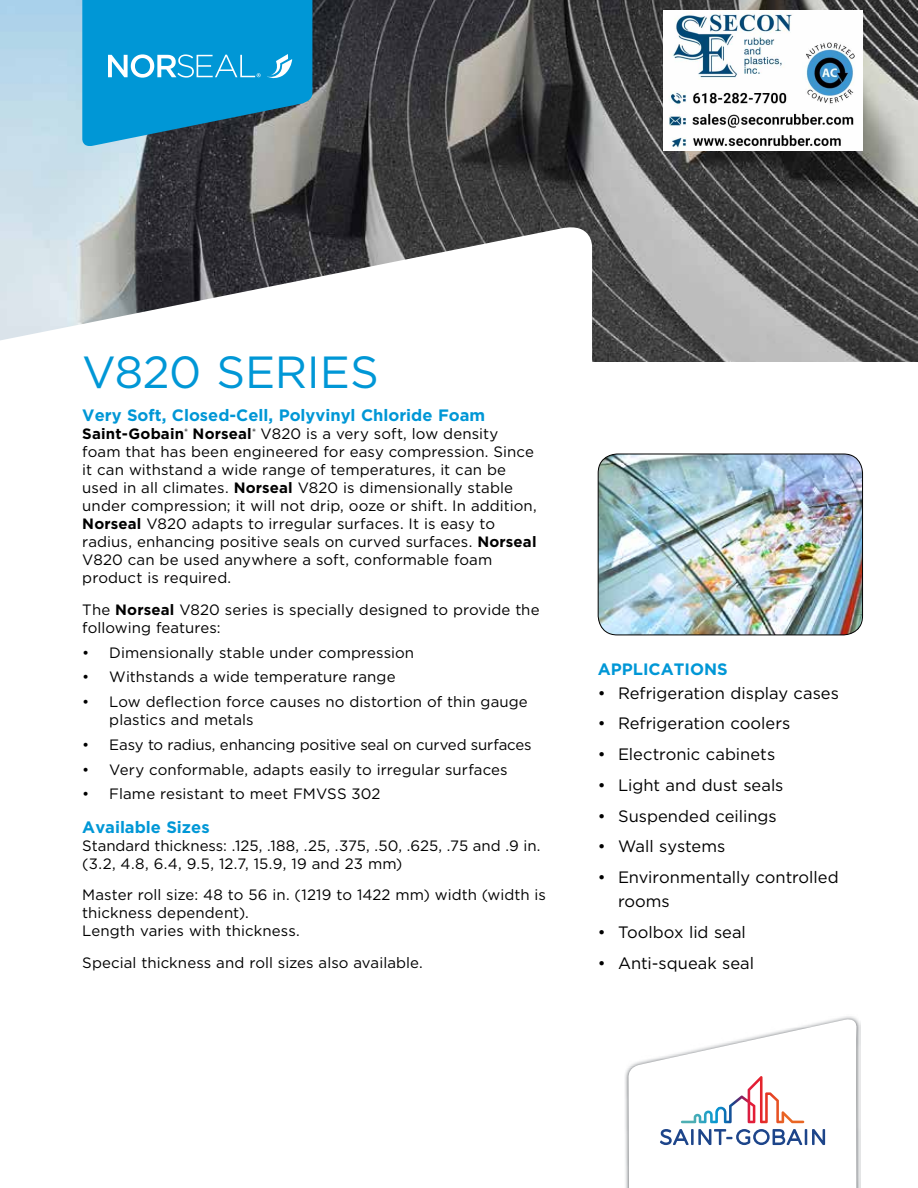
<style>
.page{position:relative;width:918px;height:1188px;background:#fff}
.page>*{position:absolute;margin:0;border:0;box-sizing:border-box;transform-origin:0 0}
.t1{font:45px "Gotham";letter-spacing:-.005em;color:#0097d6}
.t2{font:16.5px/24px "Gotham";color:#000}
.t3{font:700 16.5px "Gotham";color:#0097d6}
.t4{font:15px/18px "Gotham";letter-spacing:.005em;color:#000}
.t5{font:15px "Gotham";letter-spacing:-.015em;color:#000}
.s1{font-weight:700}
</style>
<div class="page">
<img style="left:625px;top:1019px;width:236px;height:169px">
<svg style="left:628px;top:1016px;width:229px;height:172px"></svg>
<img style="left:0;top:0;width:918px;height:362px">
<img style="left:598px;top:454px;width:265px;height:181px">
<div style="left:598px;top:454px;width:265px;height:181px;border:1px solid #000;border-radius:19px"></div>
<svg style="left:0;top:222px;width:592px;height:140px"></svg>
<svg style="left:82px;top:0;width:230px;height:148px;background:#1a94c6"></svg>
<img style="left:664px;top:11px;width:198px;height:140px">
<h1 class="t1" style="left:82px;top:343px;width:298px">V820 SERIES</h1>
<p class="t3" style="left:82px;top:405px;width:404px">Very Soft, Closed-Cell, Polyvinyl Chloride Foam</p>
<p class="t4" style="left:82px;top:425px;width:456px"><span class="s1">Saint-Gobain</span><sup>®</sup> <span class="s1">Norseal</span><sup>®</sup> V820 is a very soft, low density foam that has been engineered for easy compression. Since it can withstand a wide range of temperatures, it can be used in all climates. <span class="s1">Norseal</span> V820 is dimensionally stable under compression; it will not drip, ooze or shift. In addition, <span class="s1">Norseal</span> V820 adapts to irregular surfaces. It is easy to radius, enhancing positive seals on curved surfaces. <span class="s1">Norseal </span>V820 can be used anywhere a soft, conformable foam product is required.</p>
<p class="t4" style="left:82px;top:600px;width:459px">The <span class="s1">Norseal</span> V820 series is specially designed to provide the following features:</p>
<p class="t4" style="left:82px;top:643px;width:333px">• Dimensionally stable under compression</p>
<p class="t4" style="left:82px;top:668px;width:315px">• Withstands a wide temperature range</p>
<p class="t4" style="left:109px;top:693px;width:420px;text-indent:-27px">• Low deflection force causes no distortion of thin gauge plastics and metals</p>
<p class="t5" style="left:82px;top:735px;width:451px">• Easy to radius, enhancing positive seal on curved surfaces</p>
<p class="t4" style="left:82px;top:760px;width:427px">• Very conformable, adapts easily to irregular surfaces</p>
<p class="t4" style="left:82px;top:785px;width:300px">• Flame resistant to meet FMVSS 302</p>
<p class="t3" style="left:82px;top:816px;width:129px">Available Sizes</p>
<p class="t4" style="left:82px;top:836px;width:460px">Standard thickness: .125, .188, .25, .375, .50, .625, .75 and .9 in. (3.2, 4.8, 6.4, 9.5, 12.7, 15.9, 19 and 23 mm)</p>
<p class="t4" style="left:82px;top:886px;width:465px">Master roll size: 48 to 56 in. (1219 to 1422 mm) width (width is thickness dependent).<br>Length varies with thickness.</p>
<p class="t4" style="left:82px;top:953px;width:342px">Special thickness and roll sizes also available.</p>
<p class="t3" style="left:598px;top:658px;width:131px">APPLICATIONS</p>
<p class="t2" style="left:598px;top:681px;width:243px">• Refrigeration display cases</p>
<p class="t2" style="left:598px;top:711px;width:194px">• Refrigeration coolers</p>
<p class="t2" style="left:598px;top:742px;width:179px">• Electronic cabinets</p>
<p class="t2" style="left:598px;top:773px;width:187px">• Light and dust seals</p>
<p class="t2" style="left:598px;top:804px;width:181px">• Suspended ceilings</p>
<p class="t2" style="left:598px;top:834px;width:129px">• Wall systems</p>
<p class="t2" style="left:618px;top:865px;width:222px;text-indent:-20px">• Environmentally controlled rooms</p>
<p class="t2" style="left:598px;top:920px;width:150px">• Toolbox lid seal</p>
<p class="t2" style="left:598px;top:951px;width:158px">• Anti-squeak seal</p>
</div>
